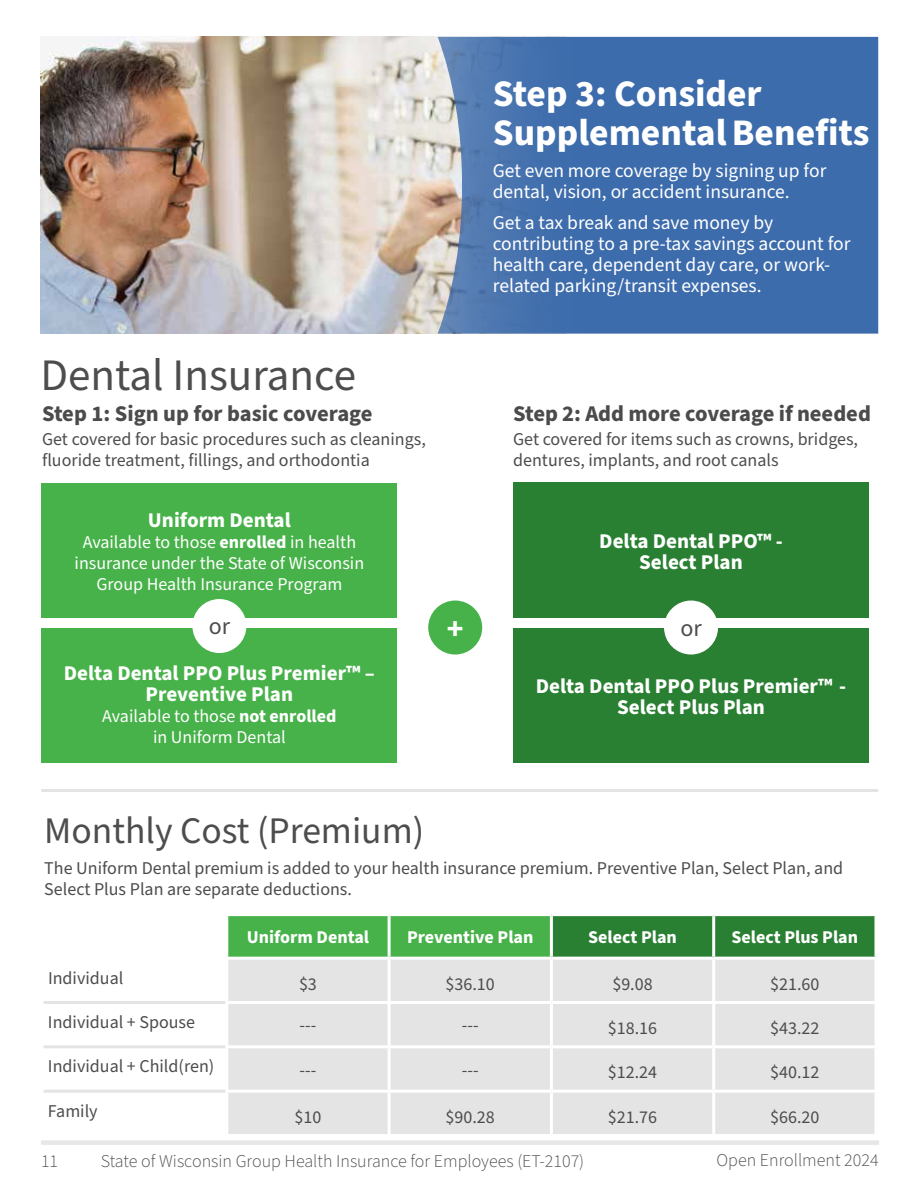
<style>
.page{position:relative;width:918px;height:1188px;background:#fff}
.page>*{position:absolute;margin:0;border:0;box-sizing:border-box;transform-origin:0 0}
.t1{font:45px "Source Sans Pro";color:#4d4d4f}
.H1_-_Step_Name__White{font:700 37.5px/39px "Source Sans Pro";color:#fff}
.H3_-_Dental_Only{font:37.5px "Source Sans Pro";color:#4d4d4f}
.t2{font:700 31.5px "Source Sans Pro";color:#fff}
.t3{font:24px "Source Sans Pro";color:#4d4d4f}
.H3_-_Bold{font:700 22.5px "Source Sans Pro";color:#4b4b4b}
.H4_-_Dental_Only__Plan_Names{font:700 21px/21px "Source Sans Pro";color:#fff;text-align:center}
.t4{font:19.5px/21px "Source Sans Pro";color:#fff}
.Left_Column_Text{font:18px/21px "Source Sans Pro";color:#4d4d4f}
.t5{font:18px/21px "Source Sans Pro";color:#fff;text-align:center}
.t6{font:300 18px "Source Sans Pro";color:#4b4b4b}
.Table_Text{font:18px "Source Sans Pro";color:#4d4d4f}
.Top_Row_-_White_Text{font:700 18px "Source Sans Pro";color:#fff}
.s1{font-weight:700}
</style>
<div class="page">
<div style="left:41px;top:1140px;width:838px;height:5px;background:#e7e7e7"></div>
<img style="left:40px;top:37px;width:397px;height:297px">
<svg style="left:437px;top:36px;width:442px;height:298px;background:#4772ae"></svg>
<div style="left:42px;top:483px;width:355px;height:135px;background:#47b249"></div>
<div style="left:42px;top:628px;width:355px;height:135px;background:#47b249"></div>
<div style="left:192px;top:599px;width:54px;height:54px;background:#fff;border-radius:50%"></div>
<div style="left:428px;top:601px;width:54px;height:54px;background:#47b249;border-radius:50%"></div>
<div style="left:513px;top:628px;width:356px;height:135px;background:#2a8032"></div>
<div style="left:513px;top:483px;width:356px;height:135px;background:#2a8032"></div>
<div style="left:664px;top:601px;width:54px;height:54px;background:#fff;border-radius:50%"></div>
<svg style="left:228px;top:916px;width:646px;height:41px;background:#3b9a40"></svg>
<div style="left:228px;top:960px;width:646px;height:174px;background:#e4e4e4"></div>
<hr style="left:388px;top:916px;width:3px;height:41px;background:#fff">
<hr style="left:550px;top:916px;width:3px;height:41px;background:#fff">
<hr style="left:712px;top:916px;width:3px;height:41px;background:#fff">
<svg style="left:874px;top:916px;width:2px;height:41px"></svg>
<hr style="left:388px;top:960px;width:3px;height:41px;background:#fff">
<hr style="left:550px;top:960px;width:3px;height:41px;background:#fff">
<hr style="left:712px;top:960px;width:3px;height:41px;background:#fff">
<svg style="left:874px;top:960px;width:1px;height:41px"></svg>
<hr style="left:225px;top:1001px;width:164px;height:3px;background:#fff">
<hr style="left:389px;top:1001px;width:162px;height:3px;background:#fff">
<hr style="left:388px;top:1004px;width:3px;height:41px;background:#fff">
<hr style="left:551px;top:1001px;width:163px;height:3px;background:#fff">
<hr style="left:550px;top:1004px;width:3px;height:41px;background:#fff">
<hr style="left:714px;top:1001px;width:163px;height:3px;background:#fff">
<hr style="left:712px;top:1004px;width:3px;height:41px;background:#fff">
<svg style="left:874px;top:1004px;width:1px;height:41px"></svg>
<hr style="left:225px;top:1045px;width:164px;height:3px;background:#fff">
<hr style="left:389px;top:1045px;width:162px;height:3px;background:#fff">
<hr style="left:388px;top:1048px;width:3px;height:42px;background:#fff">
<hr style="left:551px;top:1045px;width:163px;height:3px;background:#fff">
<hr style="left:550px;top:1048px;width:3px;height:42px;background:#fff">
<hr style="left:714px;top:1045px;width:163px;height:3px;background:#fff">
<hr style="left:712px;top:1048px;width:3px;height:42px;background:#fff">
<svg style="left:874px;top:1048px;width:1px;height:42px"></svg>
<hr style="left:225px;top:1090px;width:164px;height:3px;background:#fff">
<hr style="left:389px;top:1090px;width:162px;height:3px;background:#fff">
<hr style="left:388px;top:1093px;width:3px;height:41px;background:#fff">
<hr style="left:551px;top:1090px;width:163px;height:3px;background:#fff">
<hr style="left:550px;top:1093px;width:3px;height:41px;background:#fff">
<hr style="left:714px;top:1090px;width:163px;height:3px;background:#fff">
<hr style="left:712px;top:1093px;width:3px;height:41px;background:#fff">
<svg style="left:874px;top:1093px;width:1px;height:41px"></svg>
<hr style="left:44px;top:1001px;width:181px;height:3px;background:#e4e4e4">
<hr style="left:44px;top:1045px;width:181px;height:3px;background:#e4e4e4">
<hr style="left:44px;top:1090px;width:181px;height:3px;background:#e4e4e4">
<hr style="left:41px;top:789px;width:837px;height:3px;background:#e4e4e4">
<h2 class="t1" style="left:40px;top:345px;width:317px">Dental Insurance</h2>
<h3 class="H3_-_Bold" style="left:42px;top:399px;width:332px">Step 1: Sign up for basic coverage</h3>
<p class="Left_Column_Text" style="left:42px;top:430px;width:385px">Get covered for basic procedures such as cleanings, fluoride treatment, fillings, and orthodontia</p>
<h4 class="H4_-_Dental_Only__Plan_Names" style="left:148px;top:510px;width:144px">Uniform Dental</h4>
<h3 class="t5" style="left:75px;top:532px;width:291px">Available to those <span class="s1">enrolled</span> in health insurance under the State of Wisconsin<br>Group Health Insurance Program</h3>
<p class="t3" style="left:209px;top:610px;width:23px">or</p>
<h3 class="t2" style="left:447px;top:607px;width:18px">+</h3>
<h4 class="H4_-_Dental_Only__Plan_Names" style="left:64px;top:663px;width:312px">Delta Dental PPO Plus Premier™ –<br>Preventive Plan</h4>
<h3 class="t5" style="left:102px;top:706px;width:236px">Available to those <span class="s1">not enrolled </span>in Uniform Dental</h3>
<h1 class="H1_-_Step_Name__White" style="left:493px;top:75px;width:378px">Step 3: Consider<br>Supplemental Benefits</h1>
<p class="t4" style="left:493px;top:160px;width:335px">Get even more coverage by signing up for dental, vision, or accident insurance.</p>
<p class="t4" style="left:493px;top:213px;width:359px">Get a tax break and save money by contributing to a pre-tax savings account for health care, dependent day care, or work&shy;related parking/transit expenses.</p>
<h3 class="H3_-_Bold" style="left:513px;top:399px;width:359px">Step 2: Add more coverage if needed</h3>
<p class="Left_Column_Text" style="left:513px;top:430px;width:346px">Get covered for items such as crowns, bridges, dentures, implants, and root canals</p>
<h4 class="H4_-_Dental_Only__Plan_Names" style="left:599px;top:531px;width:185px">Delta Dental PPO™ -<br>Select Plan</h4>
<p class="t3" style="left:680px;top:612px;width:23px">or</p>
<h4 class="H4_-_Dental_Only__Plan_Names" style="left:536px;top:676px;width:312px">Delta Dental PPO Plus Premier™ -<br>Select Plus Plan</h4>
<h3 class="H3_-_Dental_Only" style="left:44px;top:805px;width:381px">Monthly Cost (Premium)</h3>
<p class="Left_Column_Text" style="left:44px;top:858px;width:800px">The Uniform Dental premium is added to your health insurance premium. Preventive Plan, Select Plan, and<br>Select Plus Plan are separate deductions.</p>
<h3 class="Top_Row_-_White_Text" style="left:247px;top:925px;width:124px">Uniform Dental</h3>
<h3 class="Top_Row_-_White_Text" style="left:407px;top:925px;width:128px">Preventive Plan</h3>
<h3 class="Top_Row_-_White_Text" style="left:588px;top:925px;width:90px">Select Plan</h3>
<h3 class="Top_Row_-_White_Text" style="left:732px;top:925px;width:128px">Select Plus Plan</h3>
<h3 class="Left_Column_Text" style="left:48px;top:968px;width:77px">Individual</h3>
<p class="Table_Text" style="left:299px;top:972px;width:19px">$3</p>
<p class="Table_Text" style="left:446px;top:972px;width:51px">$36.10</p>
<p class="Table_Text" style="left:612px;top:972px;width:42px">$9.08</p>
<p class="Table_Text" style="left:770px;top:972px;width:51px">$21.60</p>
<h3 class="Left_Column_Text" style="left:48px;top:1012px;width:149px">Individual + Spouse</h3>
<p class="Table_Text" style="left:300px;top:1013px;width:18px">---</p>
<p class="Table_Text" style="left:462px;top:1013px;width:18px">---</p>
<p class="Table_Text" style="left:608px;top:1016px;width:51px">$18.16</p>
<p class="Table_Text" style="left:770px;top:1016px;width:51px">$43.22</p>
<h3 class="Left_Column_Text" style="left:48px;top:1056px;width:168px">Individual + Child(ren)</h3>
<p class="Table_Text" style="left:300px;top:1058px;width:18px">---</p>
<p class="Table_Text" style="left:462px;top:1058px;width:18px">---</p>
<p class="Table_Text" style="left:608px;top:1060px;width:51px">$12.24</p>
<p class="Table_Text" style="left:770px;top:1060px;width:51px">$40.12</p>
<h3 class="Left_Column_Text" style="left:48px;top:1101px;width:51px">Family</h3>
<p class="Table_Text" style="left:295px;top:1105px;width:28px">$10</p>
<p class="Table_Text" style="left:446px;top:1105px;width:51px">$90.28</p>
<p class="Table_Text" style="left:608px;top:1105px;width:51px">$21.76</p>
<p class="Table_Text" style="left:770px;top:1105px;width:51px">$66.20</p>
<p class="t6" style="left:41px;top:1149px;width:19px">11</p>
<p class="t6" style="left:101px;top:1149px;width:485px">State of Wisconsin Group Health Insurance for Employees (ET-2107)</p>
<p class="t6" style="left:717px;top:1148px;width:164px">Open Enrollment 2024</p>
</div>
